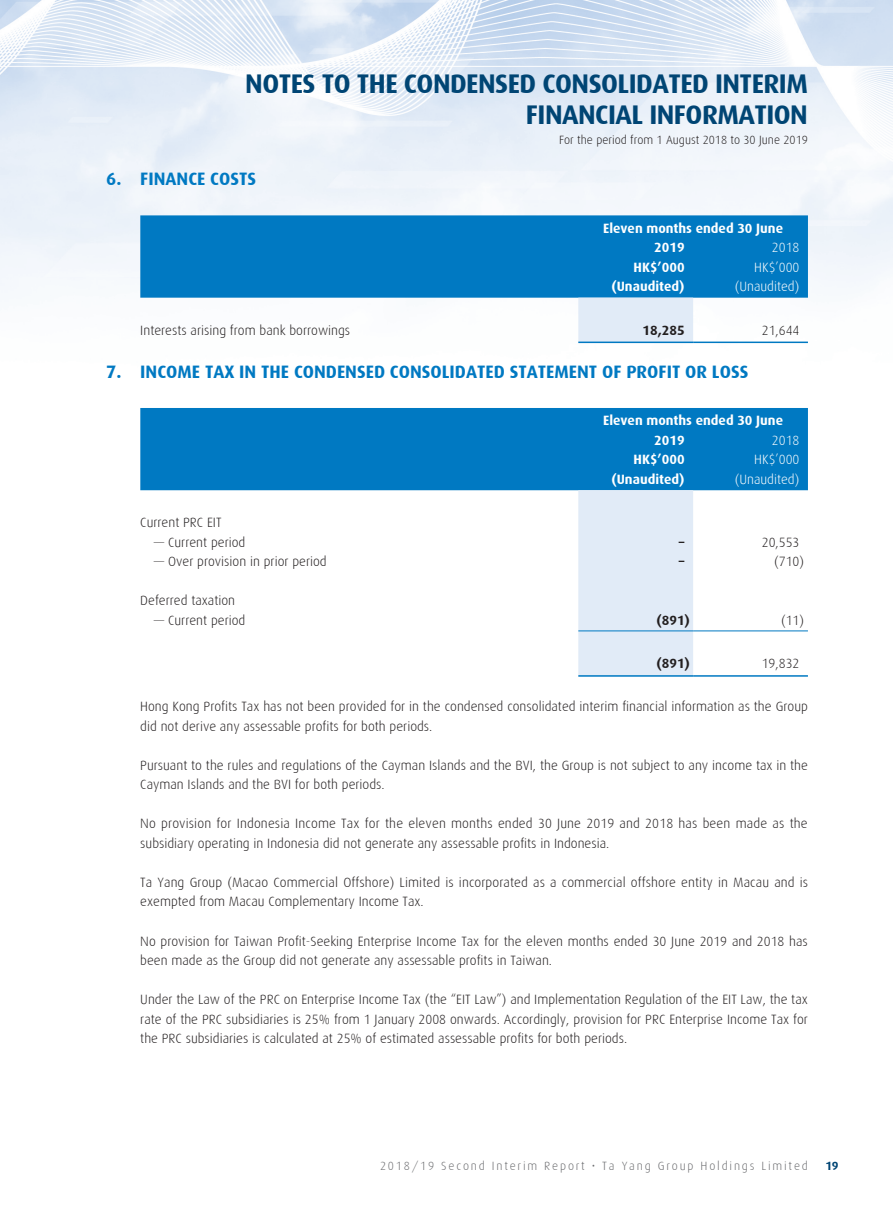
<style>
.page{position:relative;width:893px;height:1212px;background:#fff}
.page>*{position:absolute;margin:0;border:0;box-sizing:border-box;transform-origin:0 0}
.t1{font:700 27px/31.5px "Dax";letter-spacing:-.02em;color:#004574;text-align:right}
.t2{font:700 18px "Dax";color:#0079c2}
.t3{font:300 13.5px/19.5px "Dax";color:#231f20}
.t4{font:700 13.5px/19.5px "Dax";color:#fff}
.t5{font:300 13.5px "Dax";color:#fff}
.t6{font:700 13.5px "Dax";color:#231f20}
.t7{font:300 12px "Dax";letter-spacing:.15em;color:#6c6d70}
.t8{font:300 12px "Dax";color:#231f20}
.t9{font:700 12px "Dax";color:#004574}
</style>
<div class="page">
<img style="left:0;top:0;width:893px;height:632px">
<div style="left:140px;top:215px;width:668px;height:83px;background:#0079c2"></div>
<div style="left:578px;top:298px;width:115px;height:44px;background:#e1ebf7"></div>
<hr style="left:578px;top:342px;width:115px;height:1px;background:#0079c2">
<hr style="left:693px;top:342px;width:115px;height:1px;background:#0079c2">
<div style="left:140px;top:408px;width:668px;height:82px;background:#0079c2"></div>
<div style="left:578px;top:490px;width:115px;height:185px;background:#e1ebf7"></div>
<hr style="left:578px;top:630px;width:115px;height:1px;background:#0079c2">
<hr style="left:693px;top:630px;width:115px;height:1px;background:#0079c2">
<hr style="left:578px;top:675px;width:115px;height:2px;background:#0079c2">
<hr style="left:693px;top:675px;width:115px;height:2px;background:#0079c2">
<h1 class="t1" style="left:245px;top:68px;width:564px">NOTES TO THE CONDENSED CONSOLIDATED INTERIM<br>FINANCIAL INFORMATION</h1>
<p class="t8" style="left:559px;top:134px;width:250px">For the period from 1 August 2018 to 30 June 2019</p>
<h2 class="t2" style="left:106px;top:169px;width:151px">6. FINANCE COSTS</h2>
<p class="t4" style="left:654px;top:218px;width:130px;text-indent:-51px">Eleven months ended 30 June<br>2019</p>
<p class="t5" style="left:772px;top:240px;width:29px">2018</p>
<p class="t4" style="left:633px;top:257px;width:53px">HK$’000</p>
<p class="t5" style="left:754px;top:260px;width:47px">HK$’000</p>
<p class="t4" style="left:611px;top:277px;width:75px">(Unaudited)</p>
<p class="t5" style="left:735px;top:279px;width:66px">(Unaudited)</p>
<p class="t3" style="left:140px;top:320px;width:211px">Interests arising from bank borrowings</p>
<p class="t6" style="left:642px;top:322px;width:44px">18,285</p>
<p class="t3" style="left:762px;top:320px;width:39px">21,644</p>
<h2 class="t2" style="left:106px;top:361px;width:644px">7. INCOME TAX IN THE CONDENSED CONSOLIDATED STATEMENT OF PROFIT OR LOSS</h2>
<p class="t4" style="left:654px;top:411px;width:130px;text-indent:-51px">Eleven months ended 30 June<br>2019</p>
<p class="t5" style="left:772px;top:433px;width:29px">2018</p>
<p class="t4" style="left:633px;top:450px;width:53px">HK$’000</p>
<p class="t5" style="left:754px;top:452px;width:47px">HK$’000</p>
<p class="t4" style="left:611px;top:469px;width:75px">(Unaudited)</p>
<p class="t5" style="left:735px;top:472px;width:66px">(Unaudited)</p>
<p class="t3" style="left:140px;top:513px;width:83px">Current PRC EIT</p>
<p class="t3" style="left:154px;top:532px;width:93px">— Current period</p>
<p class="t6" style="left:679px;top:534px;width:7px">–</p>
<p class="t3" style="left:762px;top:532px;width:39px">20,553</p>
<p class="t3" style="left:154px;top:552px;width:174px">— Over provision in prior period</p>
<p class="t6" style="left:679px;top:554px;width:7px">–</p>
<p class="t3" style="left:774px;top:552px;width:31px">(710)</p>
<p class="t3" style="left:140px;top:591px;width:96px">Deferred taxation</p>
<p class="t3" style="left:154px;top:610px;width:93px">— Current period</p>
<p class="t6" style="left:656px;top:612px;width:35px">(891)</p>
<p class="t3" style="left:781px;top:610px;width:25px">(11)</p>
<p class="t6" style="left:656px;top:656px;width:35px">(891)</p>
<p class="t3" style="left:762px;top:654px;width:39px">19,832</p>
<p class="t3" style="left:140px;top:697px;width:669px">Hong Kong Profits Tax has not been provided for in the condensed consolidated interim financial information as the Group did not derive any assessable profits for both periods.</p>
<p class="t3" style="left:140px;top:756px;width:669px">Pursuant to the rules and regulations of the Cayman Islands and the BVI, the Group is not subject to any income tax in the<br>Cayman Islands and the BVI for both periods.</p>
<p class="t3" style="left:140px;top:814px;width:669px">No provision for Indonesia Income Tax for the eleven months ended 30 June 2019 and 2018 has been made as the subsidiary operating in Indonesia did not generate any assessable profits in Indonesia.</p>
<p class="t3" style="left:140px;top:873px;width:669px">Ta Yang Group (Macao Commercial Offshore) Limited is incorporated as a commercial offshore entity in Macau and is exempted from Macau Complementary Income Tax.</p>
<p class="t3" style="left:140px;top:931px;width:669px">No provision for Taiwan Profit-Seeking Enterprise Income Tax for the eleven months ended 30 June 2019 and 2018 has been made as the Group did not generate any assessable profits in Taiwan.</p>
<p class="t3" style="left:140px;top:990px;width:669px;text-align:justify">Under the Law of the PRC on Enterprise Income Tax (the “EIT Law”) and Implementation Regulation of the EIT Law, the tax rate of the PRC subsidiaries is 25% from 1 January 2008 onwards. Accordingly, provision for PRC Enterprise Income Tax for the PRC subsidiaries is calculated at 25% of estimated assessable profits for both periods.</p>
<p class="t7" style="left:380px;top:1159px;width:429px">2018/19 Second Interim Report • Ta Yang Group Holdings Limited</p>
<p class="t9" style="left:825px;top:1159px;width:15px">19</p>
</div>
